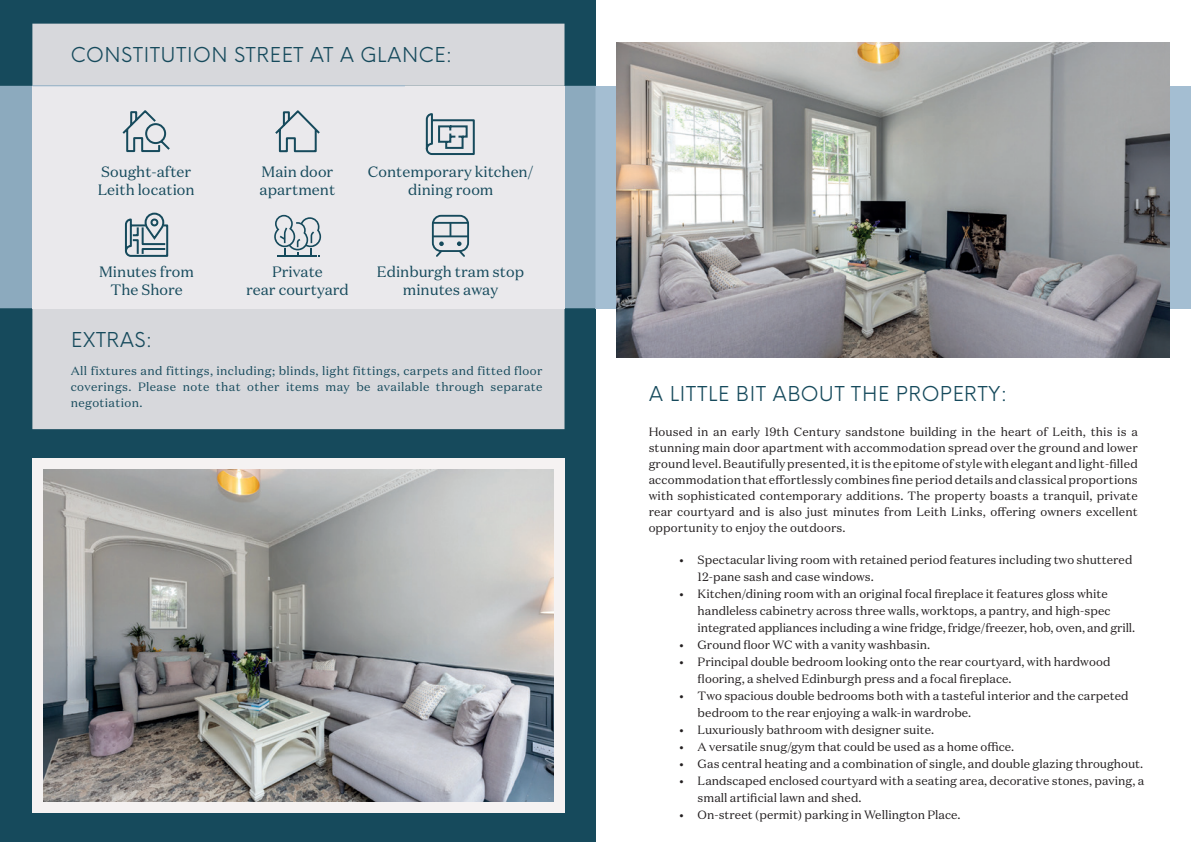
<style>
.page{position:relative;width:1191px;height:842px;background:#fff}
.page>*{position:absolute;margin:0;border:0;box-sizing:border-box;transform-origin:0 0}
.t1{font:20px "Coulters Neue Einstellung";letter-spacing:.01em;color:#164a5c}
.t2{font:15px/18px "Domaine Text";color:#164a5c;text-align:center}
.t3{font:12px/16px "Domaine Text";color:#231f20}
.t4{font:12px/16px "Domaine Text";letter-spacing:.03em;color:#164a5c;text-align:justify}
</style>
<div class="page">
<div style="left:0;top:0;width:595px;height:842px;background:#164a5c"></div>
<img style="left:43px;top:469px;width:511px;height:333px">
<div style="left:32px;top:458px;width:11px;height:355px;background:#f5f2f2"></div>
<div style="left:554px;top:458px;width:10px;height:355px;background:#f5f2f2"></div>
<div style="left:32px;top:458px;width:532px;height:11px;background:#f5f2f2"></div>
<div style="left:32px;top:802px;width:532px;height:11px;background:#f5f2f2"></div>
<div style="left:595px;top:86px;width:596px;height:222px;background:#a4bed2"></div>
<div style="left:0;top:86px;width:595px;height:222px;background:#8caabe"></div>
<img style="left:617px;top:42px;width:552px;height:315px">
<div style="left:32px;top:24px;width:532px;height:405px;background:#d7d8dc"></div>
<div style="left:32px;top:86px;width:532px;height:222px;background:#eae9ec"></div>
<svg style="left:274px;top:215px;width:47px;height:42px"></svg>
<svg style="left:124px;top:212px;width:45px;height:45px"></svg>
<svg style="left:122px;top:110px;width:48px;height:43px"></svg>
<svg style="left:425px;top:113px;width:50px;height:42px"></svg>
<hr style="left:32px;top:85px;width:373px;height:1px;background:#9bb8ce">
<svg style="left:275px;top:110px;width:45px;height:43px"></svg>
<div style="left:432px;top:215px;width:37px;height:37px;border:2px solid #164a5c;border-radius:8px"></div>
<hr style="left:433px;top:235px;width:35px;height:2px;background:#164a5c">
<hr style="left:433px;top:222px;width:35px;height:2px;background:#164a5c">
<svg style="left:434px;top:223px;width:33px;height:34px"></svg>
<h1 class="t1" style="left:71px;top:37px;width:383px">CONSTITUTION STREET AT A GLANCE:</h1>
<p class="t2" style="left:98px;top:162px;width:98px;text-align:left">Sought-after<br>Leith location</p>
<p class="t2" style="left:260px;top:163px;width:77px;text-align:left">Main door apartment</p>
<p class="t2" style="left:368px;top:163px;width:167px">Contemporary kitchen/ dining room</p>
<p class="t2" style="left:99px;top:263px;width:96px">Minutes from<br>The Shore</p>
<h1 class="t1" style="left:71px;top:322px;width:83px">EXTRAS:</h1>
<p class="t4" style="left:71px;top:362px;width:473px">All fixtures and fittings, including; blinds, light fittings, carpets and fitted floor coverings. Please note that other items may be available through separate negotiation.</p>
<p class="t2" style="left:246px;top:263px;width:104px">Private<br>rear courtyard</p>
<p class="t2" style="left:377px;top:263px;width:149px">Edinburgh tram stop minutes away</p>
<h1 class="t1" style="left:649px;top:376px;width:360px">A LITTLE BIT ABOUT THE PROPERTY:</h1>
<p class="t3" style="left:648px;top:423px;width:491px;text-align:justify">Housed in an early 19th Century sandstone building in the heart of Leith, this is a stunning main door apartment with accommodation spread over the ground and lower ground level. Beautifully presented, it is the epitome of style with elegant and light-filled accommodation that effortlessly combines fine period details and classical proportions with sophisticated contemporary additions. The property boasts a tranquil, private rear courtyard and is also just minutes from Leith Links, offering owners excellent opportunity to enjoy the outdoors.</p>
<p class="t3" style="left:697px;top:551px;width:436px;line-height:17px;text-indent:-18px">• Spectacular living room with retained period features including two shuttered<br>12-pane sash and case windows.</p>
<p class="t3" style="left:697px;top:585px;width:439px;line-height:17px;text-indent:-18px">• Kitchen/dining room with an original focal fireplace it features gloss white handleless cabinetry across three walls, worktops, a pantry, and high-spec integrated appliances including a wine fridge, fridge/freezer, hob, oven, and grill.</p>
<p class="t3" style="left:679px;top:637px;width:252px">• Ground floor WC with a vanity washbasin.</p>
<p class="t3" style="left:697px;top:653px;width:414px;line-height:17px;text-indent:-18px">• Principal double bedroom looking onto the rear courtyard, with hardwood flooring, a shelved Edinburgh press and a focal fireplace.</p>
<p class="t3" style="left:697px;top:687px;width:432px;line-height:17px;text-indent:-18px">• Two spacious double bedrooms both with a tasteful interior and the carpeted bedroom to the rear enjoying a walk-in wardrobe.</p>
<p class="t3" style="left:679px;top:722px;width:256px">• Luxuriously bathroom with designer suite.</p>
<p class="t3" style="left:679px;top:739px;width:336px">• A versatile snug/gym that could be used as a home office.</p>
<p class="t3" style="left:679px;top:756px;width:465px">• Gas central heating and a combination of single, and double glazing throughout.</p>
<p class="t3" style="left:697px;top:772px;width:448px;line-height:17px;text-indent:-18px">• Landscaped enclosed courtyard with a seating area, decorative stones, paving, a small artificial lawn and shed.</p>
<p class="t3" style="left:679px;top:807px;width:282px">• On-street (permit) parking in Wellington Place.</p>
</div>
